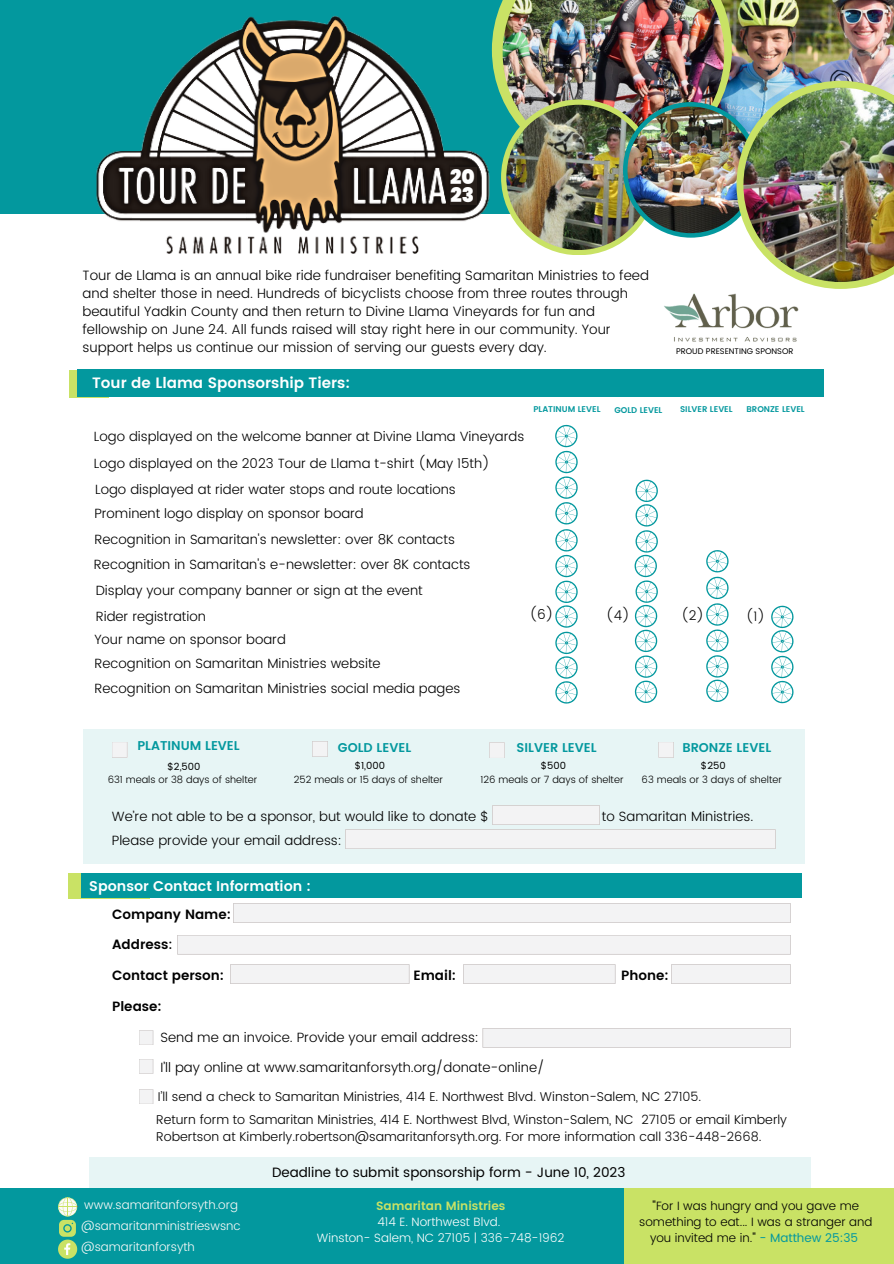
<style>
.page{position:relative;width:894px;height:1264px;background:#fff}
.page>*{position:absolute;margin:0;border:0;box-sizing:border-box;transform-origin:0 0}
.t1{font:900 20.1px/17.9px "Poppins";color:#fff}
.t2{font:600 15px "Poppins";color:#fff}
.t3{font:600 14.1px "Poppins";color:#fff}
.t4{font:300 13.5px/18px "Poppins";color:#000}
.t5{font:13.5px "Poppins";color:#000}
.t6{font:300 13.35px/24px "Poppins";color:#000}
.t7{font:600 13.35px "Poppins";color:#000}
.t8{font:300 13.2px "Poppins";color:#000}
.t9{font:300 12.75px/17px "Poppins";color:#000}
.t10{font:600 12.75px "Poppins";color:#03989e}
.t11{font:300 12px/16px "Poppins";color:#000;text-align:center}
.t12{font:300 12px "Poppins";color:#fbfaf8}
.t13{font:300 12px/16px "Poppins";color:#fff;text-align:center}
.t14{font:600 12px "Poppins";color:#c9e265}
.t15{font:300 9.9px "Poppins";color:#000}
.t16{font:9.9px "Poppins";color:#000}
.t17{font:600 8.4px "Poppins";color:#03989e}
.t18{font:8.25px "Poppins";color:#000}
.s1{font-weight:500}
.s2{font-weight:400}
.s3{font-weight:400;color:#03989e}
</style>
<div class="page">
<div style="left:89px;top:1156px;width:720px;height:107px;background:#e7f5f5"></div>
<div style="left:0;top:1188px;width:626px;height:75px;background:#03989e"></div>
<div style="left:0;top:0;width:587px;height:213px;background:#03989e"></div>
<div style="left:624px;top:1188px;width:269px;height:75px;background:#c9e265"></div>
<img style="left:499px;top:0;width:394px;height:289px">
<img style="left:743px;top:88px;width:150px;height:194px">
<div style="left:69px;top:873px;width:81px;height:25px;background:#c9e265"></div>
<div style="left:81px;top:873px;width:720px;height:25px;background:#03989e"></div>
<div style="left:233px;top:903px;width:557px;height:19px;background:#f3f3f4"></div>
<div style="left:177px;top:935px;width:613px;height:19px;background:#f3f3f4"></div>
<div style="left:230px;top:964px;width:179px;height:19px;background:#f3f3f4"></div>
<div style="left:463px;top:964px;width:152px;height:19px;background:#f3f3f4"></div>
<div style="left:671px;top:964px;width:119px;height:19px;background:#f3f3f4"></div>
<svg style="left:139px;top:1030px;width:14px;height:15px"></svg>
<svg style="left:139px;top:1059px;width:14px;height:14px"></svg>
<svg style="left:139px;top:1089px;width:14px;height:15px"></svg>
<div style="left:482px;top:1028px;width:308px;height:19px;background:#f3f3f4"></div>
<div style="left:70px;top:370px;width:39px;height:27px;background:#c9e265"></div>
<div style="left:78px;top:370px;width:746px;height:27px;background:#03989e"></div>
<div style="left:83px;top:729px;width:720px;height:134px;background:#e7f5f5"></div>
<svg style="left:345px;top:805px;width:430px;height:44px"></svg>
<svg style="left:312px;top:741px;width:15px;height:16px"></svg>
<svg style="left:489px;top:742px;width:15px;height:16px"></svg>
<svg style="left:658px;top:742px;width:15px;height:15px"></svg>
<svg style="left:58px;top:1197px;width:19px;height:61px"></svg>
<svg style="left:771px;top:605px;width:22px;height:98px"></svg>
<svg style="left:634px;top:479px;width:23px;height:224px"></svg>
<svg style="left:706px;top:550px;width:22px;height:152px"></svg>
<img style="left:656px;top:287px;width:149px;height:55px">
<svg style="left:112px;top:742px;width:15px;height:15px"></svg>
<svg style="left:555px;top:425px;width:22px;height:278px"></svg>
<img style="left:141px;top:8px;width:360px;height:263px">
<img style="left:94px;top:151px;width:399px;height:105px">
<div style="left:450px;top:167px;width:26px;height:37px;background:#271f1b"></div>
<h1 class="t1" style="left:450px;top:168px;width:26px">20<br>23</h1>
<p class="t4" style="left:82px;top:266px;width:567px">Tour de Llama is an annual bike ride fundraiser benefiting Samaritan Ministries to feed and shelter those in need. Hundreds of bicyclists choose from three routes through beautiful Yadkin County and then return to Divine Llama Vineyards for fun and fellowship on June 24. All funds raised will stay right here in our community. Your support helps us continue our mission of serving our guests every day.</p>
<p class="t2" style="left:92px;top:374px;width:259px">Tour de Llama Sponsorship Tiers:</p>
<p class="t18" style="left:676px;top:346px;width:119px">PROUD PRESENTING SPONSOR</p>
<p class="t6" style="left:94px;top:424px;width:432px">Logo displayed on the welcome banner at Divine Llama Vineyards</p>
<p class="t6" style="left:94px;top:451px;width:397px">Logo displayed on the 2023 Tour de Llama t-shirt (May 15th)</p>
<p class="t6" style="left:94px;top:477px;width:363px">Logo displayed at rider water stops and route locations<br>Prominent logo display on sponsor board</p>
<p class="t6" style="left:94px;top:552px;width:378px;line-height:26px">Recognition in Samaritan's e-newsletter: over 8K contacts<br>Display your company banner or sign at the event</p>
<p class="t6" style="left:94px;top:527px;width:362px">Recognition in Samaritan's newsletter: over 8K contacts</p>
<p class="t6" style="left:96px;top:604px;width:112px">Rider registration</p>
<p class="t6" style="left:94px;top:627px;width:193px">Your name on sponsor board</p>
<p class="t6" style="left:94px;top:651px;width:288px">Recognition on Samaritan Ministries website</p>
<p class="t6" style="left:94px;top:676px;width:367px">Recognition on Samaritan Ministries social media pages</p>
<p class="t17" style="left:533px;top:404px;width:69px">PLATINUM LEVEL</p>
<p class="t17" style="left:614px;top:405px;width:50px">GOLD LEVEL</p>
<p class="t17" style="left:680px;top:404px;width:54px">SILVER LEVEL</p>
<p class="t17" style="left:746px;top:404px;width:60px">BRONZE LEVEL</p>
<p class="t6" style="left:529px;top:602px;width:26px">(6)</p>
<p class="t6" style="left:605px;top:603px;width:25px">(4)</p>
<p class="t8" style="left:681px;top:607px;width:25px">(2)</p>
<p class="t8" style="left:745px;top:608px;width:21px">(1)</p>
<p class="t10" style="left:137px;top:738px;width:104px">PLATINUM LEVEL</p>
<p class="t16" style="left:167px;top:760px;width:34px">$2,500</p>
<p class="t15" style="left:108px;top:774px;width:151px">631 meals or 38 days of shelter</p>
<p class="t10" style="left:338px;top:740px;width:75px">GOLD LEVEL</p>
<p class="t16" style="left:354px;top:760px;width:32px">$1,000</p>
<p class="t15" style="left:293px;top:773px;width:151px">252 meals or 15 days of shelter</p>
<p class="t10" style="left:516px;top:740px;width:82px">SILVER LEVEL</p>
<p class="t10" style="left:682px;top:740px;width:90px">BRONZE LEVEL</p>
<p class="t16" style="left:540px;top:760px;width:27px">$500</p>
<p class="t15" style="left:480px;top:773px;width:144px">126 meals or 7 days of shelter</p>
<p class="t16" style="left:700px;top:760px;width:26px">$250</p>
<p class="t15" style="left:641px;top:773px;width:142px">63 meals or 3 days of shelter</p>
<p class="t6" style="left:112px;top:804px;width:379px">We’re not able to be a sponsor, but would like to donate $</p>
<p class="t6" style="left:601px;top:804px;width:153px">to Samaritan Ministries.</p>
<p class="t6" style="left:112px;top:828px;width:231px">Please provide your email address:</p>
<p class="t3" style="left:89px;top:878px;width:223px">Sponsor Contact Information :</p>
<p class="t7" style="left:112px;top:906px;width:120px">Company Name:</p>
<p class="t7" style="left:112px;top:936px;width:62px">Address<span class="s1">:</span></p>
<p class="t7" style="left:112px;top:967px;width:113px">Contact person:</p>
<p class="t7" style="left:413px;top:967px;width:44px">Email:</p>
<p class="t7" style="left:621px;top:967px;width:49px">Phone:</p>
<p class="t7" style="left:112px;top:998px;width:51px">Please:</p>
<p class="t6" style="left:160px;top:1024px;width:320px">Send me an invoice. Provide your email address:</p>
<p class="t6" style="left:160px;top:1055px;width:385px">I’ll pay online at www.samaritanforsyth.org/donate-online/</p>
<p class="t9" style="left:158px;top:1087px;width:544px">I’ll send a check to Samaritan Ministries, 414 E. Northwest Blvd. Winston-Salem, NC 27105.</p>
<p class="t9" style="left:156px;top:1110px;width:632px">Return form to Samaritan Ministries, 414 E. Northwest Blvd, Winston-Salem, NC 27105 or email Kimberly<br>Robertson at Kimberly.robertson@samaritanforsyth.org. For more information call 336-448-2668.</p>
<p class="t5" style="left:272px;top:1164px;width:354px">Deadline to submit sponsorship form - June 10, 2023</p>
<p class="t12" style="left:84px;top:1197px;width:155px">www.samaritanforsyth.org</p>
<p class="t14" style="left:376px;top:1198px;width:131px">Samaritan Ministries</p>
<p class="t13" style="left:317px;top:1213px;width:249px">414 E. Northwest Blvd.<br>Winston- Salem, NC 27105 | 336-748-1962</p>
<p class="t12" style="left:81px;top:1219px;width:161px">@samaritanministrieswsnc</p>
<p class="t12" style="left:81px;top:1239px;width:115px">@samaritanforsyth</p>
<p class="t11" style="left:639px;top:1197px;width:235px"><span class="s2">"</span>For I was hungry and you gave me something to eat... I was a stranger and you invited me in.<span class="s2">"</span> <span class="s3">- Matthew 25:35</span></p>
</div>
